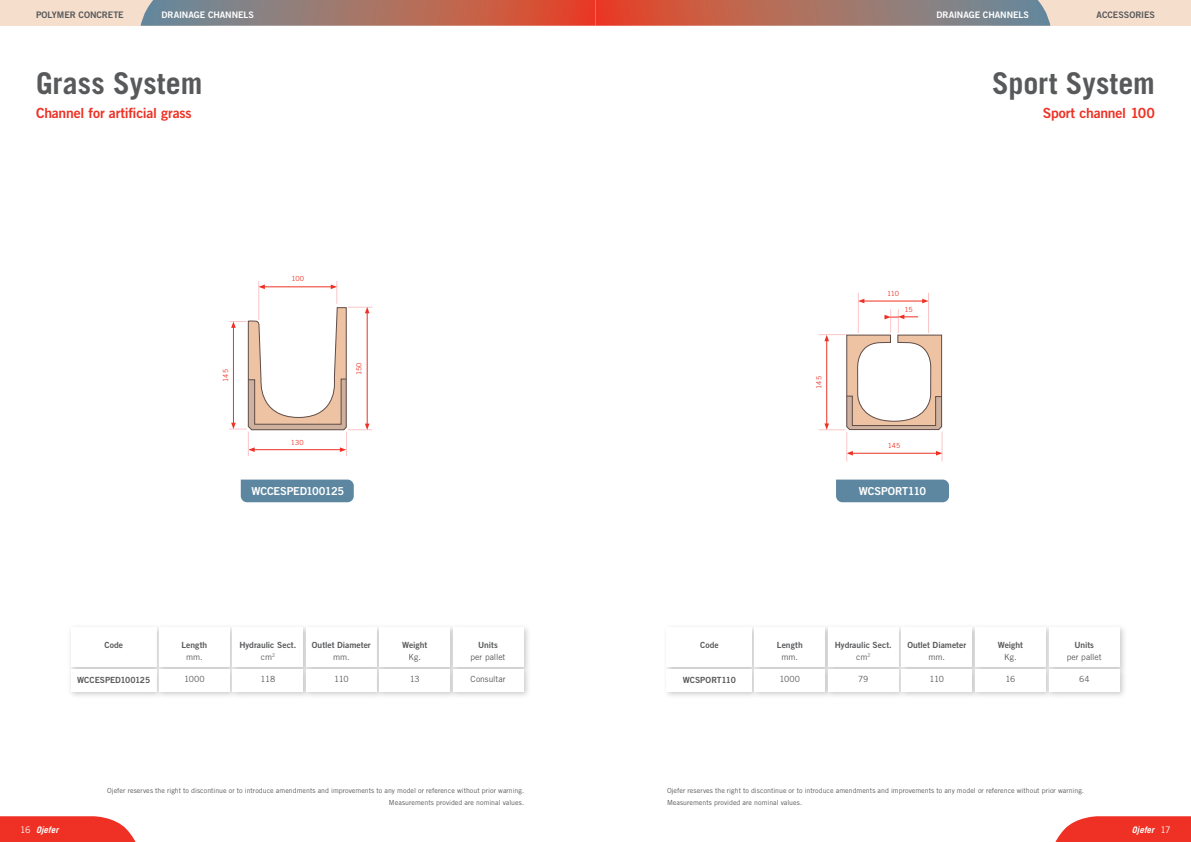
<style>
.page{position:relative;width:1191px;height:842px;background:#fff}
.page>*{position:absolute;margin:0;border:0;box-sizing:border-box;transform-origin:0 0}
.t1{font:700 30px "Trade Gothic LT";letter-spacing:.005em;color:#58595b}
.t2{font:14px "Trade Gothic LT Bold Two";letter-spacing:-.015em;color:#ee3124}
.t3{font:11px "Trade Gothic LT Bold Two";letter-spacing:-.02em;color:#fff}
.t4{font:9px "Trade Gothic LT Bold Two";letter-spacing:-.01em;color:#fff}
.t5{font:9px "Trade Gothic LT Bold Two";letter-spacing:-.005em;color:#58595b}
.t6{font:italic 700 9px "Trade Gothic LT";letter-spacing:.01em;color:#fff}
.t7{font:8.5px "Trade Gothic LT Bold Two";color:#58595b}
.t8{font:8.5px "Trade Gothic LT";letter-spacing:-.005em;color:#58595b}
.t9{font:7px/12px "Trade Gothic LT";letter-spacing:.005em;color:#58595b}
.t10{font:7px "Trade Gothic LT";letter-spacing:-.04em;color:#ee3124}
.s1{font-weight:400;font-style:normal}
</style>
<div class="page">
<svg style="left:1055px;top:816px;width:136px;height:26px;background:#ef4539"></svg>
<svg style="left:0;top:816px;width:136px;height:26px;background:#ef4539"></svg>
<div style="left:0;top:0;width:211px;height:26px;background:#f5decc"></div>
<div style="left:991px;top:0;width:200px;height:25px;background:#f5decc"></div>
<svg style="left:141px;top:0;width:909px;height:26px;background:#aa7065"></svg>
<div style="left:67px;top:623px;width:97px;height:51px;background:#f9fafa"></div>
<div style="left:71px;top:627px;width:85px;height:40px;background:#fff"></div>
<div style="left:67px;top:665px;width:97px;height:34px;background:#939598;opacity:.5"></div>
<div style="left:71px;top:669px;width:85px;height:23px;background:#fff"></div>
<div style="left:155px;top:623px;width:83px;height:51px;background:#939598;opacity:.5"></div>
<div style="left:159px;top:627px;width:71px;height:40px;background:#fff"></div>
<div style="left:155px;top:665px;width:83px;height:34px;background:#939598;opacity:.5"></div>
<div style="left:159px;top:669px;width:71px;height:23px;background:#fff"></div>
<div style="left:663px;top:623px;width:96px;height:51px;background:#f9fafa"></div>
<div style="left:666px;top:627px;width:86px;height:40px;background:#fff"></div>
<div style="left:663px;top:665px;width:96px;height:34px;background:#939598;opacity:.5"></div>
<div style="left:666px;top:669px;width:86px;height:23px;background:#fff"></div>
<div style="left:750px;top:623px;width:83px;height:51px;background:#939598;opacity:.5"></div>
<div style="left:754px;top:627px;width:71px;height:40px;background:#fff"></div>
<div style="left:750px;top:665px;width:83px;height:34px;background:#939598;opacity:.5"></div>
<div style="left:754px;top:669px;width:71px;height:23px;background:#fff"></div>
<hr style="left:858px;top:293px;width:1px;height:40px;background:#fac6c8">
<hr style="left:928px;top:293px;width:1px;height:40px;background:#fac6c8">
<hr style="left:862px;top:301px;width:61px;height:1px;background:#ee3124">
<svg style="left:858px;top:299px;width:6px;height:4px"></svg>
<svg style="left:922px;top:299px;width:6px;height:4px"></svg>
<svg style="left:836px;top:479px;width:113px;height:24px;background:#678ea6"></svg>
<svg style="left:229px;top:281px;width:143px;height:175px"></svg>
<svg style="left:240px;top:479px;width:114px;height:24px;background:#688fa7"></svg>
<div style="left:229px;top:623px;width:82px;height:51px;background:#939598;opacity:.5"></div>
<div style="left:232px;top:627px;width:71px;height:40px;background:#fff"></div>
<div style="left:229px;top:665px;width:82px;height:34px;background:#939598;opacity:.5"></div>
<div style="left:232px;top:669px;width:71px;height:23px;background:#fff"></div>
<div style="left:302px;top:623px;width:82px;height:51px;background:#939598;opacity:.5"></div>
<div style="left:306px;top:627px;width:70px;height:40px;background:#fff"></div>
<div style="left:302px;top:665px;width:82px;height:34px;background:#939598;opacity:.5"></div>
<div style="left:306px;top:669px;width:70px;height:23px;background:#fff"></div>
<div style="left:375px;top:623px;width:83px;height:51px;background:#939598;opacity:.5"></div>
<div style="left:379px;top:627px;width:71px;height:40px;background:#fff"></div>
<div style="left:375px;top:665px;width:83px;height:34px;background:#939598;opacity:.5"></div>
<div style="left:379px;top:669px;width:71px;height:23px;background:#fff"></div>
<div style="left:449px;top:623px;width:82px;height:51px;background:#939598;opacity:.5"></div>
<div style="left:452px;top:627px;width:71px;height:40px;background:#fff"></div>
<div style="left:449px;top:665px;width:82px;height:34px;background:#939598;opacity:.5"></div>
<div style="left:452px;top:669px;width:71px;height:23px;background:#fff"></div>
<div style="left:824px;top:623px;width:82px;height:51px;background:#939598;opacity:.5"></div>
<div style="left:828px;top:627px;width:70px;height:40px;background:#fff"></div>
<div style="left:824px;top:665px;width:82px;height:34px;background:#939598;opacity:.5"></div>
<div style="left:828px;top:669px;width:70px;height:23px;background:#fff"></div>
<div style="left:897px;top:623px;width:82px;height:51px;background:#939598;opacity:.5"></div>
<div style="left:901px;top:627px;width:71px;height:40px;background:#fff"></div>
<div style="left:897px;top:665px;width:82px;height:34px;background:#939598;opacity:.5"></div>
<div style="left:901px;top:669px;width:71px;height:23px;background:#fff"></div>
<div style="left:971px;top:623px;width:82px;height:51px;background:#939598;opacity:.5"></div>
<div style="left:975px;top:627px;width:71px;height:40px;background:#fff"></div>
<div style="left:971px;top:665px;width:82px;height:34px;background:#939598;opacity:.5"></div>
<div style="left:975px;top:669px;width:71px;height:23px;background:#fff"></div>
<div style="left:1045px;top:623px;width:82px;height:51px;background:#939598;opacity:.5"></div>
<div style="left:1048px;top:627px;width:71px;height:40px;background:#fff"></div>
<div style="left:1045px;top:665px;width:82px;height:34px;background:#939598;opacity:.5"></div>
<div style="left:1048px;top:669px;width:71px;height:23px;background:#fff"></div>
<svg style="left:818px;top:309px;width:124px;height:152px"></svg>
<p class="t5" style="left:36px;top:9px;width:89px">POLYMER CONCRETE</p>
<p class="t4" style="left:162px;top:9px;width:94px">DRAINAGE CHANNELS</p>
<p class="t4" style="left:936px;top:9px;width:94px">DRAINAGE CHANNELS</p>
<p class="t5" style="left:1096px;top:9px;width:60px">ACCESSORIES</p>
<h1 class="t1" style="left:36px;top:65px;width:168px">Grass System</h1>
<h2 class="t2" style="left:36px;top:104px;width:157px">Channel for artificial grass</h2>
<p class="t10" style="left:291px;top:275px;width:14px">100</p>
<p class="t10" style="left:221px;top:381px;width:14px;rotate:-90deg">145</p>
<p class="t10" style="left:355px;top:375px;width:14px;rotate:-90deg">150</p>
<p class="t10" style="left:291px;top:438px;width:14px">130</p>
<h3 class="t3" style="left:251px;top:485px;width:94px">WCCESPED100125</h3>
<h1 class="t1" style="left:992px;top:65px;width:164px">Sport System</h1>
<h2 class="t2" style="left:1043px;top:104px;width:113px">Sport channel 100</h2>
<p class="t10" style="left:815px;top:389px;width:14px;rotate:-90deg">145</p>
<p class="t10" style="left:887px;top:289px;width:14px">110</p>
<p class="t10" style="left:904px;top:305px;width:10px">15</p>
<p class="t10" style="left:888px;top:441px;width:14px">145</p>
<h3 class="t3" style="left:858px;top:485px;width:69px">WCSPORT110</h3>
<p class="t7" style="left:104px;top:639px;width:20px">Code</p>
<p class="t7" style="left:181px;top:639px;width:27px">Length</p>
<p class="t8" style="left:186px;top:651px;width:18px">mm.</p>
<p class="t7" style="left:239px;top:639px;width:58px">Hydraulic Sect.</p>
<p class="t8" style="left:261px;top:651px;width:16px">cm<sup>2</sup></p>
<p class="t7" style="left:312px;top:639px;width:60px">Outlet Diameter</p>
<p class="t8" style="left:333px;top:651px;width:18px">mm.</p>
<p class="t7" style="left:402px;top:639px;width:27px">Weight</p>
<p class="t8" style="left:408px;top:651px;width:14px">Kg.</p>
<p class="t7" style="left:478px;top:639px;width:21px">Units</p>
<p class="t8" style="left:470px;top:651px;width:36px">per pallet</p>
<p class="t8" style="left:470px;top:674px;width:36px">Consultar</p>
<p class="t7" style="left:700px;top:639px;width:20px">Code</p>
<p class="t7" style="left:777px;top:639px;width:27px">Length</p>
<p class="t8" style="left:781px;top:651px;width:18px">mm.</p>
<p class="t7" style="left:835px;top:639px;width:58px">Hydraulic Sect.</p>
<p class="t8" style="left:856px;top:651px;width:16px">cm<sup>2</sup></p>
<p class="t7" style="left:907px;top:639px;width:60px">Outlet Diameter</p>
<p class="t8" style="left:928px;top:651px;width:18px">mm.</p>
<p class="t7" style="left:997px;top:639px;width:27px">Weight</p>
<p class="t8" style="left:1004px;top:651px;width:14px">Kg.</p>
<p class="t7" style="left:1074px;top:639px;width:21px">Units</p>
<p class="t8" style="left:1066px;top:651px;width:36px">per pallet</p>
<p class="t8" style="left:261px;top:674px;width:16px">118</p>
<p class="t8" style="left:334px;top:674px;width:16px">110</p>
<p class="t8" style="left:410px;top:674px;width:12px">13</p>
<p class="t8" style="left:858px;top:674px;width:12px">79</p>
<p class="t8" style="left:929px;top:674px;width:16px">110</p>
<p class="t8" style="left:1005px;top:674px;width:11px">16</p>
<p class="t8" style="left:1079px;top:674px;width:12px">64</p>
<p class="t7" style="left:77px;top:674px;width:74px">WCCESPED100125</p>
<p class="t8" style="left:184px;top:674px;width:22px">1000</p>
<p class="t7" style="left:683px;top:674px;width:55px">WCSPORT110</p>
<p class="t8" style="left:779px;top:674px;width:22px">1000</p>
<p class="t9" style="left:107px;top:784px;width:418px;text-align:right">Ojefer reserves the right to discontinue or to introduce amendments and improvements to any model or reference without prior warning.<br>Measurements provided are nominal values.</p>
<p class="t9" style="left:667px;top:784px;width:418px">Ojefer reserves the right to discontinue or to introduce amendments and improvements to any model or reference without prior warning.<br>Measurements provided are nominal values.</p>
<p class="t6" style="left:20px;top:824px;width:40px"><span class="s1">16</span> Ojefer</p>
<p class="t6" style="left:1131px;top:824px;width:40px">Ojefer <span class="s1">17</span></p>
</div>
